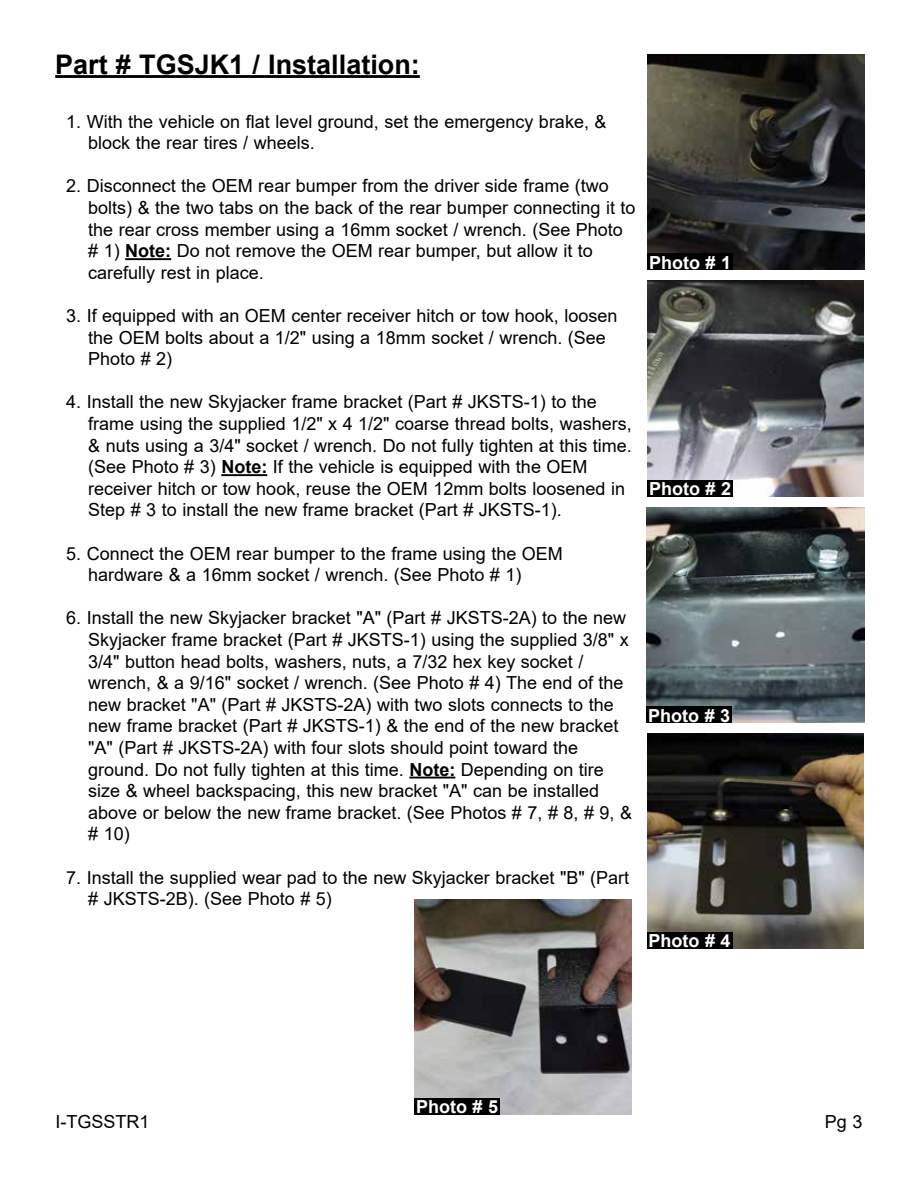
<style>
.page{position:relative;width:918px;height:1188px;background:#fff}
.page>*{position:absolute;margin:0;border:0;box-sizing:border-box;transform-origin:0 0}
.t1{font:700 27px "Arial";color:#000}
.t2{font:18px/21.6px "Arial";color:#000}
.t3{font:700 18px "Arial";color:#fff}
.s1{font-weight:700}
</style>
<div class="page">
<hr style="left:55px;top:75px;width:365px;height:3px;background:#000">
<hr style="left:125px;top:258px;width:46px;height:2px;background:#000">
<hr style="left:221px;top:474px;width:46px;height:2px;background:#000">
<hr style="left:409px;top:777px;width:46px;height:2px;background:#000">
<img style="left:648px;top:54px;width:217px;height:216px">
<img style="left:647px;top:280px;width:217px;height:216px">
<div style="left:648px;top:254px;width:85px;height:16px;background:#000"></div>
<div style="left:648px;top:480px;width:85px;height:16px;background:#000"></div>
<img style="left:647px;top:507px;width:217px;height:216px">
<div style="left:647px;top:707px;width:85px;height:16px;background:#000"></div>
<img style="left:647px;top:734px;width:217px;height:214px">
<div style="left:647px;top:932px;width:85px;height:16px;background:#000"></div>
<img style="left:415px;top:899px;width:217px;height:215px">
<div style="left:415px;top:1098px;width:85px;height:16px;background:#000"></div>
<h1 class="t1" style="left:55px;top:45px;width:366px">Part # TGSJK1 / Installation:</h1>
<p class="t2" style="left:88px;top:110px;width:520px;text-indent:-22px">1. With the vehicle on flat level ground, set the emergency brake, &amp; block the rear tires / wheels.</p>
<p class="t2" style="left:88px;top:175px;width:549px;text-indent:-22px">2. Disconnect the OEM rear bumper from the driver side frame (two bolts) &amp; the two tabs on the back of the rear bumper connecting it to the rear cross member using a 16mm socket / wrench. (See Photo # 1) <span class="s1">Note:</span> Do not remove the OEM rear bumper, but allow it to carefully rest in place.</p>
<p class="t2" style="left:88px;top:305px;width:531px;text-indent:-22px">3. If equipped with an OEM center receiver hitch or tow hook, loosen the OEM bolts about a 1/2" using a 18mm socket / wrench. (See<br>Photo # 2)</p>
<p class="t2" style="left:88px;top:391px;width:545px;text-indent:-22px">4. Install the new Skyjacker frame bracket (Part # JKSTS-1) to the frame using the supplied 1/2" x 4 1/2" coarse thread bolts, washers, &amp; nuts using a 3/4" socket / wrench. Do not fully tighten at this time. (See Photo # 3) <span class="s1">Note:</span> If the vehicle is equipped with the OEM receiver hitch or tow hook, reuse the OEM 12mm bolts loosened in Step # 3 to install the new frame bracket (Part # JKSTS-1).</p>
<p class="t2" style="left:88px;top:542px;width:476px;text-indent:-22px">5. Connect the OEM rear bumper to the frame using the OEM hardware &amp; a 16mm socket / wrench. (See Photo # 1)</p>
<p class="t2" style="left:88px;top:607px;width:545px;text-indent:-22px">6. Install the new Skyjacker bracket "A" (Part # JKSTS-2A) to the new Skyjacker frame bracket (Part # JKSTS-1) using the supplied 3/8" x 3/4" button head bolts, washers, nuts, a 7/32 hex key socket / wrench, &amp; a 9/16" socket / wrench. (See Photo # 4) The end of the new bracket "A" (Part # JKSTS-2A) with two slots connects to the new frame bracket (Part # JKSTS-1) &amp; the end of the new bracket "A" (Part # JKSTS-2A) with four slots should point toward the ground. Do not fully tighten at this time. <span class="s1">Note:</span> Depending on tire size &amp; wheel backspacing, this new bracket "A" can be installed above or below the new frame bracket. (See Photos # 7, # 8, # 9, &amp; # 10)</p>
<p class="t2" style="left:88px;top:866px;width:543px;text-indent:-22px">7. Install the supplied wear pad to the new Skyjacker bracket "B" (Part # JKSTS-2B). (See Photo # 5)</p>
<p class="t3" style="left:649px;top:249px;width:84px">Photo # 1</p>
<p class="t3" style="left:649px;top:476px;width:84px">Photo # 2</p>
<p class="t3" style="left:648px;top:702px;width:84px">Photo # 3</p>
<p class="t3" style="left:649px;top:928px;width:84px">Photo # 4</p>
<p class="t3" style="left:416px;top:1094px;width:84px">Photo # 5</p>
<p class="t2" style="left:56px;top:1111px;width:96px">I-TGSSTR1</p>
<p class="t2" style="left:825px;top:1111px;width:39px">Pg 3</p>
</div>
